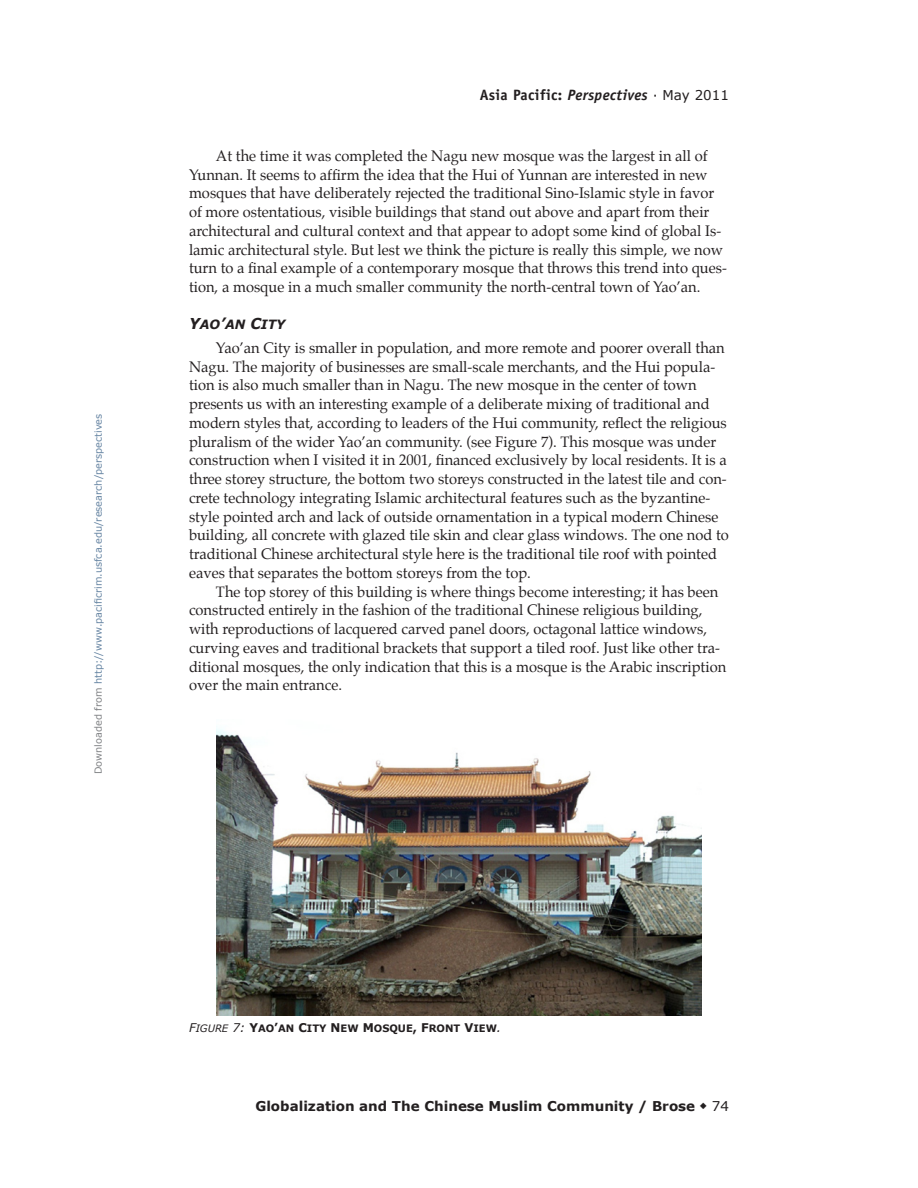
<style>
.page{position:relative;width:918px;height:1188px;background:#fff}
.page>*{position:absolute;margin:0;border:0;box-sizing:border-box;transform-origin:0 0}
.Text_BODY_indent{font:15px/18.8px "Palatino";color:#231f20}
.t1{font:700 15px "Officina Sans";letter-spacing:.025em;color:#231f20}
.t2{font:700 13.5px "Verdana";color:#231f20}
.Heading_TEXT_1{font:12.75px "Verdana Bold Italic SC850";color:#231f20}
.FIGURE_Caption{font:10.2px "Verdana Bold SC850";color:#231f20}
.t3{font:9.75px "Verdana";color:#6685a3}
.s1{color:#808285}
.s2{font-style:italic}
.s3{font-family:"Verdana";font-weight:400;font-size:13.5px}
.s4{font-size:15px}
.s5{font-family:"Verdana Italic SC850";font-size:12px}
.s6{font-family:"Verdana Italic SC850"}
.s7{font-size:12px}
.s8{font-weight:400}
</style>
<div class="page">
<img style="left:216px;top:728px;width:486px;height:287px">
<p class="t3" style="left:92px;top:774px;width:362px;rotate:-90deg"><span class="s1">Downloaded from</span> http://www.pacificrim.usfca.edu/research/perspectives</p>
<p class="t1" style="left:480px;top:85px;width:251px">Asia Pacific: <span class="s2">Perspectives</span> <span class="s3">∙ May 2011</span></p>
<p class="Text_BODY_indent" style="left:189px;top:146px;width:539px;text-indent:27px">At the time it was completed the Nagu new mosque was the largest in all of Yunnan. It seems to affirm the idea that the Hui of Yunnan are interested in new mosques that have deliberately rejected the traditional Sino-Islamic style in favor of more ostentatious, visible buildings that stand out above and apart from their architectural and cultural context and that appear to adopt some kind of global Is&shy;lamic architectural style. But lest we think the picture is really this simple, we now turn to a final example of a contemporary mosque that throws this trend into ques&shy;tion, a mosque in a much smaller community the north-central town of Yao’an.</p>
<p class="Heading_TEXT_1" style="left:189px;top:316px;width:98px"><span class="s4">Y</span>AO<span class="s4">’</span>AN <span class="s4">C</span>ITY</p>
<p class="Text_BODY_indent" style="left:189px;top:338px;width:541px;text-indent:27px">Yao’an City is smaller in population, and more remote and poorer overall than Nagu. The majority of businesses are small-scale merchants, and the Hui popula&shy;tion is also much smaller than in Nagu. The new mosque in the center of town presents us with an interesting example of a deliberate mixing of traditional and modern styles that, according to leaders of the Hui community, reflect the religious pluralism of the wider Yao’an community. (see Figure 7). This mosque was under construction when I visited it in 2001, financed exclusively by local residents. It is a three storey structure, the bottom two storeys constructed in the latest tile and con&shy;crete technology integrating Islamic architectural features such as the byzantine&shy;style pointed arch and lack of outside ornamentation in a typical modern Chinese building, all concrete with glazed tile skin and clear glass windows. The one nod to traditional Chinese architectural style here is the traditional tile roof with pointed eaves that separates the bottom storeys from the top.</p>
<p class="Text_BODY_indent" style="left:189px;top:582px;width:539px;text-indent:27px">The top storey of this building is where things become interesting; it has been constructed entirely in the fashion of the traditional Chinese religious building, with reproductions of lacquered carved panel doors, octagonal lattice windows, curving eaves and traditional brackets that support a tiled roof. Just like other tra&shy;ditional mosques, the only indication that this is a mosque is the Arabic inscription over the main entrance.</p>
<p class="FIGURE_Caption" style="left:189px;top:1022px;width:314px"><span class="s5">F</span><span class="s6">IGURE</span> <span class="s5">7:</span> <span class="s7">Y</span>AO<span class="s7">’</span>AN <span class="s7">C</span>ITY <span class="s7">N</span> EW <span class="s7">M</span> OSQUE<span class="s7">, F</span>RONT <span class="s7">V</span>IEW<span class="s5">.</span></p>
<p class="t2" style="left:255px;top:1097px;width:475px">Globalization and The Chinese Muslim Community / Brose ◆ <span class="s8">74</span></p>
</div>
